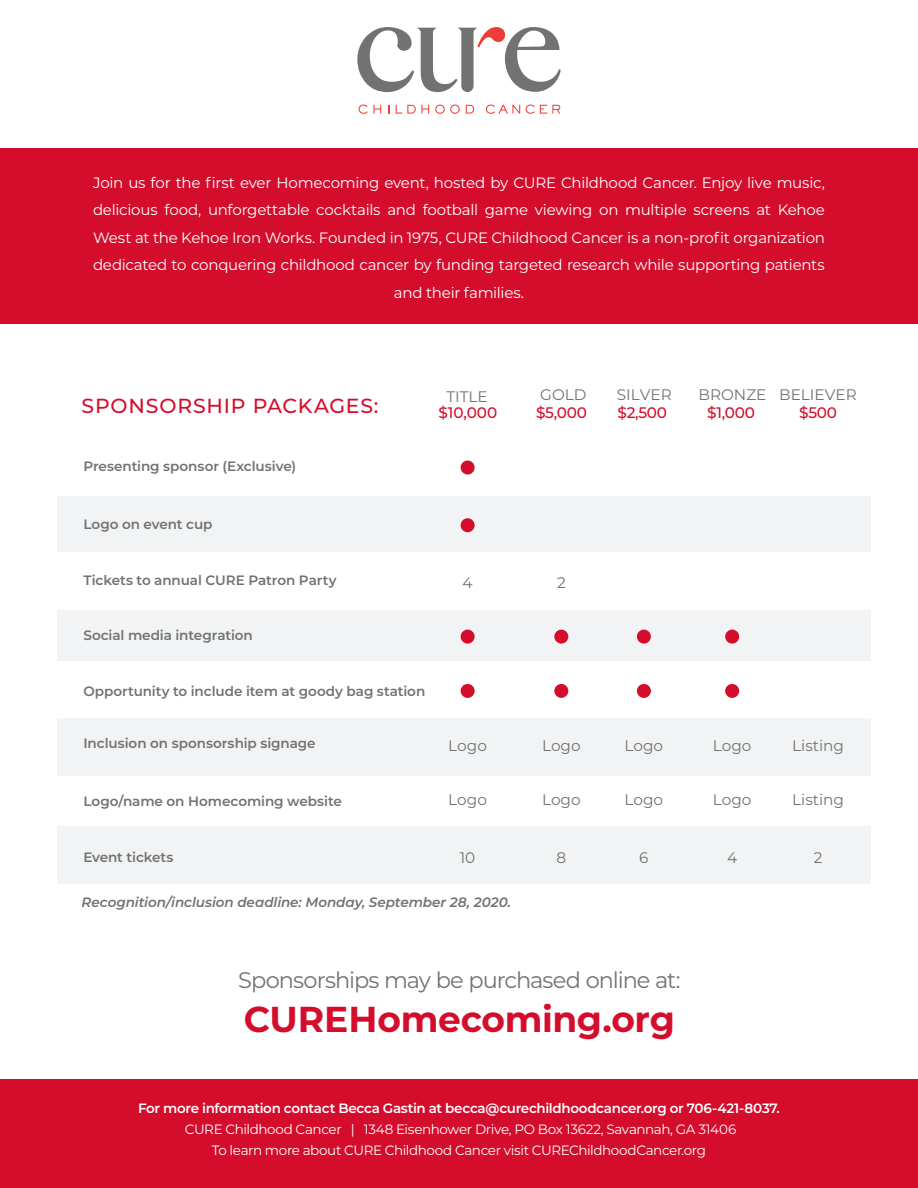
<style>
.page{position:relative;width:918px;height:1188px;background:#fff}
.page>*{position:absolute;margin:0;border:0;box-sizing:border-box;transform-origin:0 0}
.t1{font:700 36px "Montserrat";letter-spacing:-.01em;color:#d30d2b}
.t2{font:22.5px "Montserrat";letter-spacing:-.04em;color:#717271}
.t3{font:500 20.4px "Montserrat";letter-spacing:.04em;color:#d30d2b}
.t4{font:15.3px "Montserrat";color:#717271}
.t5{font:500 15.3px "Montserrat";letter-spacing:-.02em;color:#d30d2b}
.t6{font:15px/27.6px "Montserrat";letter-spacing:-.015em;color:#fff;text-align:center}
.t7{font:600 13.65px "Montserrat";letter-spacing:-.005em;color:#717271}
.t8{font:italic 600 13.65px "Montserrat";letter-spacing:-.005em;color:#717271}
.t9{font:13.5px/21px "Montserrat";letter-spacing:-.03em;color:#fff;text-align:center}
.t10{font:600 13.5px "Montserrat";letter-spacing:-.025em;color:#fff}
</style>
<div class="page">
<svg style="left:357px;top:27px;width:204px;height:65px"></svg>
<svg style="left:359px;top:105px;width:22px;height:9px"></svg>
<svg style="left:396px;top:105px;width:33px;height:9px"></svg>
<svg style="left:435px;top:105px;width:25px;height:9px"></svg>
<svg style="left:466px;top:105px;width:8px;height:9px"></svg>
<svg style="left:486px;top:105px;width:34px;height:9px"></svg>
<svg style="left:526px;top:105px;width:34px;height:9px"></svg>
<div style="left:0;top:148px;width:918px;height:175px;background:#d30d2b"></div>
<div style="left:0;top:1079px;width:918px;height:109px;background:#d30d2b"></div>
<div style="left:58px;top:497px;width:813px;height:57px;background:#f2f3f4"></div>
<div style="left:58px;top:605px;width:813px;height:57px;background:#f2f3f4"></div>
<div style="left:58px;top:718px;width:813px;height:57px;background:#f2f3f4"></div>
<div style="left:58px;top:826px;width:813px;height:57px;background:#f2f3f4"></div>
<div style="left:461px;top:461px;width:14px;height:14px;background:#d30d2b;border-radius:50%"></div>
<div style="left:461px;top:518px;width:14px;height:14px;background:#d30d2b;border-radius:50%"></div>
<div style="left:461px;top:630px;width:14px;height:14px;background:#d30d2b;border-radius:50%"></div>
<div style="left:554px;top:630px;width:14px;height:14px;background:#d30d2b;border-radius:50%"></div>
<div style="left:637px;top:630px;width:14px;height:14px;background:#d30d2b;border-radius:50%"></div>
<div style="left:725px;top:630px;width:14px;height:14px;background:#d30d2b;border-radius:50%"></div>
<div style="left:461px;top:684px;width:14px;height:14px;background:#d30d2b;border-radius:50%"></div>
<div style="left:554px;top:684px;width:14px;height:14px;background:#d30d2b;border-radius:50%"></div>
<div style="left:637px;top:684px;width:14px;height:14px;background:#d30d2b;border-radius:50%"></div>
<div style="left:725px;top:684px;width:14px;height:14px;background:#d30d2b;border-radius:50%"></div>
<div style="left:58px;top:553px;width:813px;height:57px;background:#fff"></div>
<p class="t6" style="left:93px;top:168px;width:734px">Join us for the first ever Homecoming event, hosted by CURE Childhood Cancer. Enjoy live music, delicious food, unforgettable cocktails and football game viewing on multiple screens at Kehoe West at the Kehoe Iron Works. Founded in 1975, CURE Childhood Cancer is a non-profit organization dedicated to conquering childhood cancer by funding targeted research while supporting patients and their families.</p>
<h3 class="t3" style="left:82px;top:391px;width:298px">SPONSORSHIP PACKAGES:</h3>
<p class="t7" style="left:83px;top:457px;width:214px">Presenting sponsor (Exclusive)</p>
<p class="t7" style="left:83px;top:515px;width:131px">Logo on event cup</p>
<p class="t4" style="left:446px;top:386px;width:43px">TITLE</p>
<p class="t5" style="left:438px;top:402px;width:60px">$10,000</p>
<p class="t4" style="left:540px;top:384px;width:48px">GOLD</p>
<p class="t5" style="left:536px;top:402px;width:52px">$5,000</p>
<p class="t7" style="left:83px;top:571px;width:255px">Tickets to annual CURE Patron Party</p>
<p class="t4" style="left:463px;top:572px;width:12px">4</p>
<p class="t4" style="left:557px;top:572px;width:10px">2</p>
<p class="t7" style="left:83px;top:626px;width:171px">Social media integration</p>
<p class="t7" style="left:83px;top:682px;width:343px">Opportunity to include item at goody bag station</p>
<p class="t4" style="left:617px;top:384px;width:56px">SILVER</p>
<p class="t5" style="left:618px;top:402px;width:51px">$2,500</p>
<p class="t4" style="left:699px;top:384px;width:69px">BRONZE</p>
<p class="t5" style="left:707px;top:402px;width:49px">$1,000</p>
<p class="t4" style="left:779px;top:384px;width:79px">BELIEVER</p>
<p class="t5" style="left:799px;top:402px;width:39px">$500</p>
<p class="t7" style="left:83px;top:734px;width:234px">Inclusion on sponsorship signage</p>
<p class="t4" style="left:448px;top:735px;width:40px">Logo</p>
<p class="t4" style="left:542px;top:735px;width:40px">Logo</p>
<p class="t4" style="left:625px;top:735px;width:40px">Logo</p>
<p class="t4" style="left:713px;top:735px;width:40px">Logo</p>
<p class="t4" style="left:792px;top:735px;width:53px">Listing</p>
<p class="t7" style="left:83px;top:791px;width:260px">Logo/name on Homecoming website</p>
<p class="t4" style="left:448px;top:789px;width:40px">Logo</p>
<p class="t4" style="left:542px;top:789px;width:40px">Logo</p>
<p class="t4" style="left:625px;top:789px;width:40px">Logo</p>
<p class="t4" style="left:713px;top:789px;width:40px">Logo</p>
<p class="t4" style="left:792px;top:789px;width:53px">Listing</p>
<p class="t7" style="left:83px;top:847px;width:92px">Event tickets</p>
<p class="t4" style="left:460px;top:847px;width:17px">10</p>
<p class="t4" style="left:556px;top:847px;width:11px">8</p>
<p class="t4" style="left:639px;top:847px;width:11px">6</p>
<p class="t4" style="left:727px;top:847px;width:12px">4</p>
<p class="t4" style="left:814px;top:847px;width:10px">2</p>
<p class="t8" style="left:81px;top:893px;width:431px">Recognition/inclusion deadline: Monday, September 28, 2020.</p>
<h2 class="t2" style="left:238px;top:965px;width:444px">Sponsorships may be purchased online at:</h2>
<h1 class="t1" style="left:244px;top:993px;width:433px">CUREHomecoming.org</h1>
<p class="t10" style="left:138px;top:1099px;width:643px">For more information contact Becca Gastin at becca@curechildhoodcancer.org or 706-421-8037.</p>
<p class="t9" style="left:185px;top:1118px;width:553px">CURE Childhood Cancer | 1348 Eisenhower Drive, PO Box 13622, Savannah, GA 31406<br>To learn more about CURE Childhood Cancer visit CUREChildhoodCancer.org</p>
</div>
